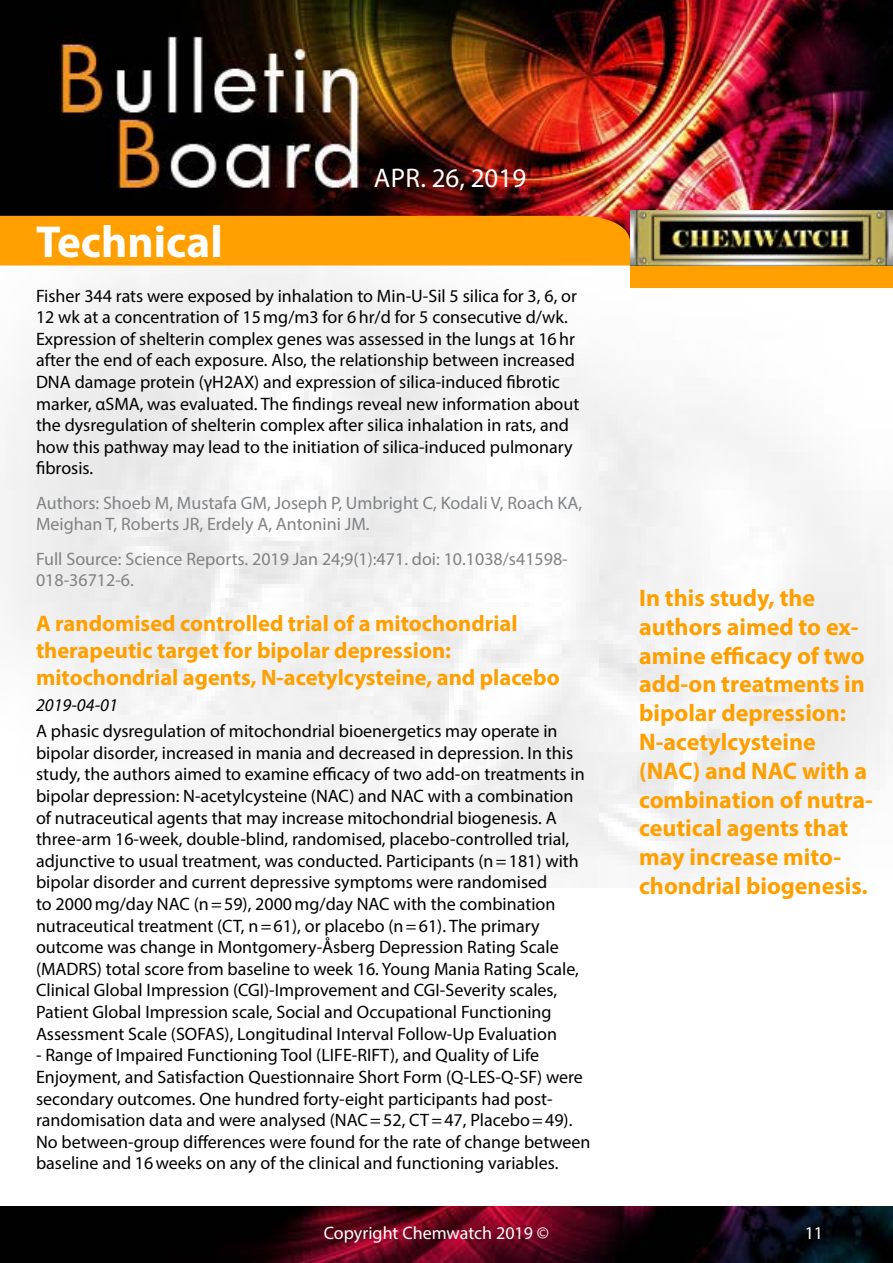
<style>
.page{position:relative;width:893px;height:1263px;background:#fff}
.page>*{position:absolute;margin:0;border:0;box-sizing:border-box;transform-origin:0 0}
.t1{font:700 45px "Myriad Pro";color:#fff}
.t2{font:27px "Myriad Pro";color:#fff}
.t3{font:700 24px/28.8px "Myriad Pro";color:#ff9f00}
.t4{font:700 22.5px/27px "Myriad Pro";color:#ff9f00}
.t5{font:18px/21.6px "Myriad Pro";color:#000}
.t6{font:18px/21.6px "Myriad Pro";color:#808285}
.t7{font:18px "Myriad Pro";color:#fff}
.t8{font:italic 18px "Myriad Pro";color:#000}
</style>
<div class="page">
<img style="left:0;top:0;width:893px;height:887px">
<div style="left:630px;top:265px;width:263px;height:23px;background:#ff9f00"></div>
<img style="left:630px;top:210px;width:262px;height:56px">
<svg style="left:0;top:216px;width:630px;height:72px"></svg>
<img style="left:0;top:1206px;width:893px;height:57px">
<h2 class="t2" style="left:374px;top:161px;width:154px">Apr. 26, 2019</h2>
<h1 class="t1" style="left:36px;top:213px;width:188px">Technical</h1>
<p class="t5" style="left:36px;top:284px;width:545px">Fisher 344 rats were exposed by inhalation to Min-U-Sil 5 silica for 3, 6, or 12 wk at a concentration of 15mg/m3 for 6hr/d for 5 consecutive d/wk.<br>Expression of shelterin complex genes was assessed in the lungs at 16hr after the end of each exposure. Also, the relationship between increased DNA damage protein (γH2AX) and expression of silica-induced fibrotic marker, αSMA, was evaluated. The findings reveal new information about the dysregulation of shelterin complex after silica inhalation in rats, and how this pathway may lead to the initiation of silica-induced pulmonary fibrosis.</p>
<p class="t6" style="left:36px;top:492px;width:548px">Authors: Shoeb M, Mustafa GM, Joseph P, Umbright C, Kodali V, Roach KA,<br>Meighan T, Roberts JR, Erdely A, Antonini JM.</p>
<p class="t6" style="left:36px;top:548px;width:533px">Full Source: Science Reports. 2019 Jan 24;9(1):471. doi: 10.1038/s41598-<br>018-36712-6.</p>
<p class="t4" style="left:36px;top:609px;width:525px">A randomised controlled trial of a mitochondrial therapeutic target for bipolar depression: mitochondrial agents, N-acetylcysteine, and placebo</p>
<p class="t8" style="left:36px;top:694px;width:83px">2019-04-01</p>
<p class="t5" style="left:36px;top:720px;width:550px">A phasic dysregulation of mitochondrial bioenergetics may operate in bipolar disorder, increased in mania and decreased in depression. In this study, the authors aimed to examine efficacy of two add-on treatments in bipolar depression: N-acetylcysteine (NAC) and NAC with a combination of nutraceutical agents that may increase mitochondrial biogenesis. A three-arm 16-week, double-blind, randomised, placebo-controlled trial, adjunctive to usual treatment, was conducted. Participants (n=181) with bipolar disorder and current depressive symptoms were randomised<br>to 2000mg/day NAC (n=59), 2000mg/day NAC with the combination nutraceutical treatment (CT, n=61), or placebo (n=61). The primary outcome was change in Montgomery-Åsberg Depression Rating Scale (MADRS) total score from baseline to week 16. Young Mania Rating Scale, Clinical Global Impression (CGI)-Improvement and CGI-Severity scales, Patient Global Impression scale, Social and Occupational Functioning Assessment Scale (SOFAS), Longitudinal Interval Follow-Up Evaluation</p>
<p class="t5" style="left:36px;top:1044px;width:556px">- Range of Impaired Functioning Tool (LIFE-RIFT), and Quality of Life Enjoyment, and Satisfaction Questionnaire Short Form (Q-LES-Q-SF) were secondary outcomes. One hundred forty-eight participants had post&shy;randomisation data and were analysed (NAC=52, CT=47, Placebo=49).<br>No between-group differences were found for the rate of change between baseline and 16weeks on any of the clinical and functioning variables.</p>
<h3 class="t3" style="left:639px;top:583px;width:235px">In this study, the authors aimed to ex&shy;amine efficacy of two add-on treatments in bipolar depression:<br>N-acetylcysteine (NAC) and NAC with a combination of nutra&shy;ceutical agents that may increase mito&shy;chondrial biogenesis.</h3>
<p class="t7" style="left:324px;top:1222px;width:227px">Copyright Chemwatch 2019 ©</p>
<p class="t7" style="left:805px;top:1222px;width:20px">11</p>
</div>
